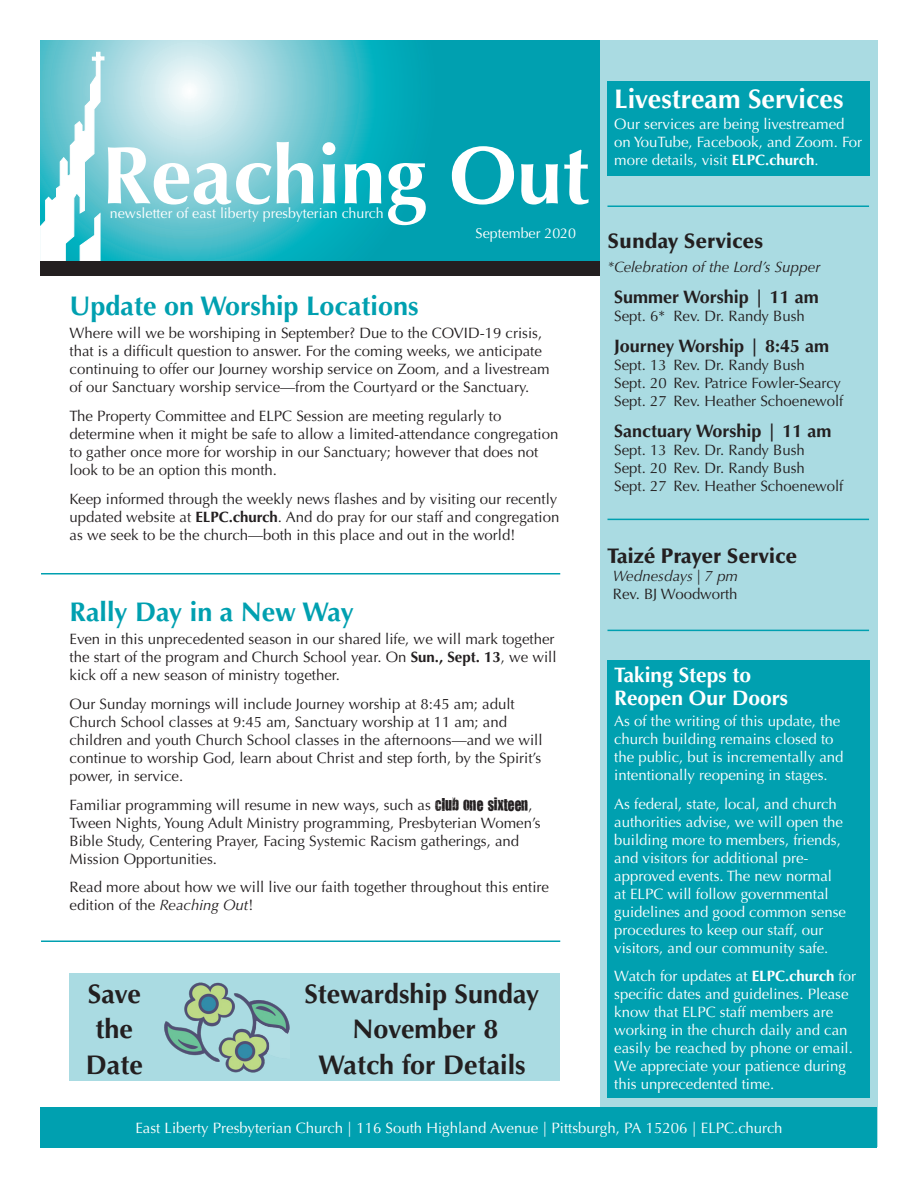
<style>
.page{position:relative;width:918px;height:1188px;background:#fff}
.page>*{position:absolute;margin:0;border:0;box-sizing:border-box;transform-origin:0 0}
.t1{font:700 27px "Optima LT Std";color:#231f20}
.t2{font:700 27px "Optima LT Std";color:#00a0b0}
.t3{font:700 27px "Optima LT Std";color:#fff}
.t4{font:900 21px "Optima LT Std";color:#231f20}
.t5{font:700 21px/22.5px "Optima LT Std";color:#fff}
.t6{font:700 18px "Optima LT Std";color:#231f20}
.t7{font:15px/18px "Optima LT Std";color:#231f20}
.t8{font:15px/18px "Optima LT Std";color:#fff}
.t9{font:italic 15px "Optima LT Std";color:#231f20}
.t10{font:14.25px "Optima LT Std";color:#fff}
.s1{font-weight:700}
.s2{font-family:"You Are Loved"}
.s3{font-style:italic}
</style>
<div class="page">
<div style="left:600px;top:40px;width:278px;height:1108px;background:#aadbe2"></div>
<div style="left:40px;top:1107px;width:838px;height:41px;background:#00a0b0"></div>
<svg style="left:40px;top:40px;width:560px;height:221px;background:#3db6c3"></svg>
<svg style="left:40px;top:52px;width:549px;height:209px;background:#5cc3cd"></svg>
<hr style="left:41px;top:940px;width:519px;height:2px;background:#00a0b0">
<div style="left:40px;top:261px;width:560px;height:15px;background:#231f20"></div>
<hr style="left:41px;top:573px;width:519px;height:1px;background:#00a0b0">
<div style="left:608px;top:660px;width:262px;height:438px;background:#00a0b0"></div>
<div style="left:608px;top:81px;width:262px;height:95px;background:#00a0b0"></div>
<hr style="left:607px;top:519px;width:262px;height:1px;background:#00a0b0">
<hr style="left:607px;top:630px;width:262px;height:1px;background:#00a0b0">
<hr style="left:607px;top:206px;width:262px;height:1px;background:#00a0b0">
<div style="left:70px;top:974px;width:490px;height:108px;background:#aadbe2"></div>
<img style="left:164px;top:982px;width:126px;height:91px">
<p class="t10" style="left:110px;top:204px;width:275px">newsletter of east liberty presbyterian church</p>
<p class="t3" style="left:614px;top:83px;width:231px">Livestream Services</p>
<p class="t8" style="left:614px;top:115px;width:249px">Our services are being livestreamed on YouTube, Facebook, and Zoom. For more details, visit <span class="s1">ELPC.church</span>.</p>
<p class="t10" style="left:476px;top:225px;width:102px">September 2020</p>
<p class="t4" style="left:608px;top:229px;width:157px">Sunday Services</p>
<p class="t9" style="left:608px;top:258px;width:214px">*Celebration of the Lord’s Supper</p>
<p class="t6" style="left:614px;top:286px;width:206px">Summer Worship | 11 am</p>
<p class="t7" style="left:614px;top:307px;width:192px">Sept. 6* Rev. Dr. Randy Bush</p>
<p class="t6" style="left:614px;top:335px;width:216px">Journey Worship | 8:45 am</p>
<p class="t7" style="left:614px;top:356px;width:192px">Sept. 13 Rev. Dr. Randy Bush</p>
<p class="t7" style="left:614px;top:374px;width:228px">Sept. 20 Rev. Patrice Fowler-Searcy</p>
<p class="t7" style="left:614px;top:392px;width:231px">Sept. 27 Rev. Heather Schoenewolf</p>
<p class="t6" style="left:614px;top:421px;width:219px">Sanctuary Worship | 11 am</p>
<p class="t7" style="left:614px;top:441px;width:192px">Sept. 13 Rev. Dr. Randy Bush</p>
<p class="t7" style="left:614px;top:459px;width:192px">Sept. 20 Rev. Dr. Randy Bush</p>
<p class="t7" style="left:614px;top:477px;width:231px">Sept. 27 Rev. Heather Schoenewolf</p>
<p class="t2" style="left:70px;top:290px;width:351px">Update on Worship Locations</p>
<p class="t7" style="left:70px;top:324px;width:482px">Where will we be worshiping in September? Due to the COVID-19 crisis, that is a difficult question to answer. For the coming weeks, we anticipate continuing to offer our Journey worship service on Zoom, and a livestream of our Sanctuary worship service—from the Courtyard or the Sanctuary.</p>
<p class="t7" style="left:70px;top:407px;width:490px">The Property Committee and ELPC Session are meeting regularly to determine when it might be safe to allow a limited-attendance congregation to gather once more for worship in our Sanctuary; however that does not look to be an option this month.</p>
<p class="t7" style="left:70px;top:490px;width:491px">Keep informed through the weekly news flashes and by visiting our recently updated website at <span class="s1">ELPC.church</span>. And do pray for our staff and congregation as we seek to be the church—both in this place and out in the world!</p>
<p class="t2" style="left:70px;top:596px;width:286px">Rally Day in a New Way</p>
<p class="t7" style="left:70px;top:630px;width:489px">Even in this unprecedented season in our shared life, we will mark together the start of the program and Church School year. On <span class="s1">Sun., Sept. 13</span>, we will kick off a new season of ministry together.</p>
<p class="t7" style="left:70px;top:695px;width:475px">Our Sunday mornings will include Journey worship at 8:45 am; adult Church School classes at 9:45 am, Sanctuary worship at 11 am; and children and youth Church School classes in the afternoons—and we will continue to worship God, learn about Christ and step forth, by the Spirit’s power, in service.</p>
<p class="t7" style="left:70px;top:796px;width:473px">Familiar programming will resume in new ways, such as <span class="s2">club one sixteen</span>, Tween Nights, Young Adult Ministry programming, Presbyterian Women’s Bible Study, Centering Prayer, Facing Systemic Racism gatherings, and Mission Opportunities.</p>
<p class="t7" style="left:70px;top:878px;width:481px">Read more about how we will live our faith together throughout this entire edition of the <span class="s3">Reaching Out</span>!</p>
<p class="t1" style="left:88px;top:978px;width:55px">Save</p>
<p class="t1" style="left:96px;top:1014px;width:39px">the</p>
<p class="t1" style="left:86px;top:1049px;width:58px">Date</p>
<p class="t1" style="left:304px;top:978px;width:236px">Stewardship Sunday</p>
<p class="t1" style="left:353px;top:1014px;width:148px">November 8</p>
<p class="t1" style="left:318px;top:1049px;width:209px">Watch for Details</p>
<p class="t4" style="left:608px;top:544px;width:191px">Taizé Prayer Service</p>
<p class="t9" style="left:613px;top:567px;width:127px">Wednesdays | 7 pm</p>
<p class="t7" style="left:613px;top:585px;width:126px">Rev. BJ Woodworth</p>
<p class="t5" style="left:614px;top:664px;width:175px">Taking Steps to<br>Reopen Our Doors</p>
<p class="t8" style="left:614px;top:712px;width:231px">As of the writing of this update, the church building remains closed to the public, but is incrementally and intentionally reopening in stages.</p>
<p class="t8" style="left:614px;top:795px;width:233px">As federal, state, local, and church authorities advise, we will open the building more to members, friends, and visitors for additional pre&shy;approved events. The new normal at ELPC will follow governmental guidelines and good common sense procedures to keep our staff, our visitors, and our community safe.</p>
<p class="t8" style="left:614px;top:968px;width:243px">Watch for updates at <span class="s1">ELPC.church</span> for specific dates and guidelines. Please know that ELPC staff members are working in the church daily and can easily be reached by phone or email.<br>We appreciate your patience during this unprecedented time.</p>
<p class="t8" style="left:135px;top:1119px;width:649px">East Liberty Presbyterian Church | 116 South Highland Avenue | Pittsburgh, PA 15206 | ELPC.church</p>
</div>
